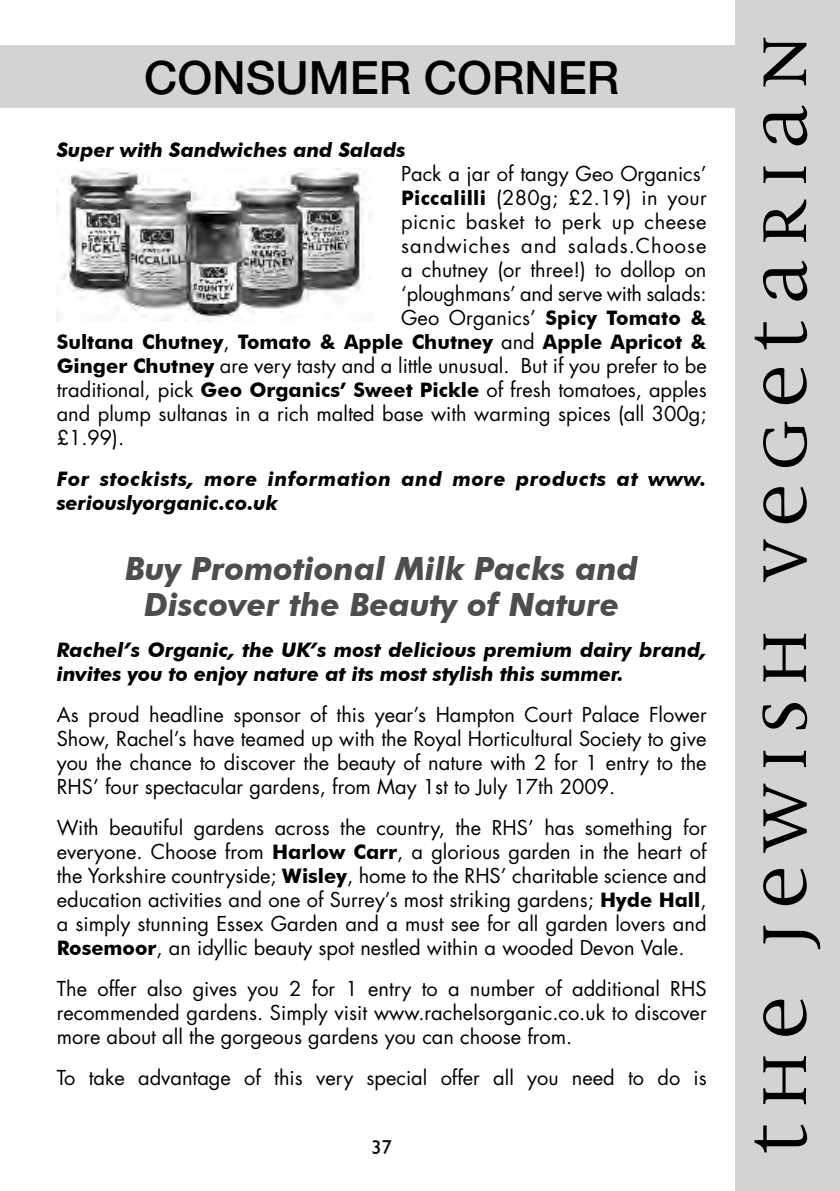
<style>
.page{position:relative;width:840px;height:1191px;background:#fff}
.page>*{position:absolute;margin:0;border:0;box-sizing:border-box;transform-origin:0 0}
.t1{font:500 46px "Helvetica Neue";color:#000}
.t2{font:italic 700 32px/36px "Futura BT";color:#4d4d4f;text-align:center}
.t3{font:20px/24px "Futura";color:#000;text-align:justify}
.t4{font:italic 700 20px/24px "Futura BT";color:#000}
.t5{font:italic 700 20px/24px "Futura BT";letter-spacing:.035em;color:#000}
.t6{font:700 20px "Futura BT";color:#000}
.t7{font:20px "Gill Sans";color:#000}
.s1{font-family:"Futura BT";font-weight:700}
.s2{font-family:"Futura";font-weight:400}
</style>
<div class="page">
<div style="left:0;top:45px;width:839px;height:63px;background:#d1d3d4"></div>
<div style="left:734px;top:0;width:105px;height:1191px;background:#d1d3d4"></div>
<svg style="left:754px;top:1124px;width:54px;height:28px"></svg>
<svg style="left:763px;top:1056px;width:42px;height:48px"></svg>
<svg style="left:763px;top:999px;width:44px;height:36px"></svg>
<svg style="left:763px;top:925px;width:58px;height:24px"></svg>
<svg style="left:763px;top:868px;width:44px;height:37px"></svg>
<svg style="left:763px;top:783px;width:43px;height:70px"></svg>
<svg style="left:763px;top:750px;width:42px;height:17px"></svg>
<svg style="left:762px;top:703px;width:46px;height:26px"></svg>
<svg style="left:763px;top:634px;width:42px;height:48px"></svg>
<svg style="left:763px;top:539px;width:43px;height:43px"></svg>
<svg style="left:763px;top:487px;width:44px;height:36px"></svg>
<svg style="left:763px;top:422px;width:43px;height:45px"></svg>
<svg style="left:763px;top:368px;width:44px;height:36px"></svg>
<svg style="left:754px;top:321px;width:54px;height:28px"></svg>
<svg style="left:763px;top:261px;width:45px;height:40px"></svg>
<svg style="left:763px;top:199px;width:43px;height:43px"></svg>
<svg style="left:763px;top:166px;width:42px;height:17px"></svg>
<svg style="left:763px;top:105px;width:45px;height:41px"></svg>
<svg style="left:763px;top:38px;width:43px;height:49px"></svg>
<img style="left:57px;top:168px;width:307px;height:153px">
<h1 class="t1" style="left:144px;top:50px;width:33px">CONSU</h1>
<h1 class="t1" style="left:308px;top:50px;width:149px">MER CORNER</h1>
<p class="t4" style="left:57px;top:138px;width:350px">Super with Sandwiches and Salads</p>
<p class="t3" style="left:401px;top:162px;width:307px">Pack a jar of tangy Geo Organics’ <span class="s1">Piccalilli</span> (280g; £2.19) in your picnic basket to perk up cheese sandwiches and salads.Choose a chutney (or three!) to dollop on ‘ploughmans’ and serve with salads:<br>Geo Organics’ <span class="s1">Spicy Tomato &amp;</span></p>
<p class="t6" style="left:57px;top:330px;width:651px">Sultana Chutney<span class="s2">,</span> Tomato &amp; Apple Chutney <span class="s2">and</span> Apple Apricot &amp;</p>
<p class="t3" style="left:57px;top:354px;width:651px"><span class="s1">Ginger Chutney</span> are very tasty and a little unusual. But if you prefer to be traditional, pick <span class="s1">Geo Organics’ Sweet Pickle</span> of fresh tomatoes, apples and plump sultanas in a rich malted base with warming spices (all 300g; £1.99).</p>
<p class="t5" style="left:57px;top:467px;width:650px">For stockists, more information and more products at www. seriouslyorganic.co.uk</p>
<h2 class="t2" style="left:125px;top:550px;width:514px">Buy Promotional Milk Packs and<br>Discover the Beauty of Nature</h2>
<p class="t4" style="left:57px;top:638px;width:651px">Rachel’s Organic, the UK’s most delicious premium dairy brand, invites you to enjoy nature at its most stylish this summer.</p>
<p class="t3" style="left:57px;top:703px;width:651px">As proud headline sponsor of this year’s Hampton Court Palace Flower Show, Rachel’s have teamed up with the Royal Horticultural Society to give you the chance to discover the beauty of nature with 2 for 1 entry to the RHS’ four spectacular gardens, from May 1st to July 17th 2009.</p>
<p class="t3" style="left:57px;top:816px;width:651px">With beautiful gardens across the country, the RHS’ has something for everyone. Choose from <span class="s1">Harlow Carr</span>, a glorious garden in the heart of the Yorkshire countryside; <span class="s1">Wisley</span>, home to the RHS’ charitable science and education activities and one of Surrey’s most striking gardens; <span class="s1">Hyde Hall</span>, a simply stunning Essex Garden and a must see for all garden lovers and <span class="s1">Rosemoor</span>, an idyllic beauty spot nestled within a wooded Devon Vale.</p>
<p class="t3" style="left:57px;top:977px;width:651px">The offer also gives you 2 for 1 entry to a number of additional RHS recommended gardens. Simply visit www.rachelsorganic.co.uk to discover more about all the gorgeous gardens you can choose from.</p>
<p class="t3" style="left:57px;top:1066px;width:651px">To take advantage of this very special offer all you need to do is</p>
<p class="t7" style="left:371px;top:1135px;width:21px">37</p>
</div>
